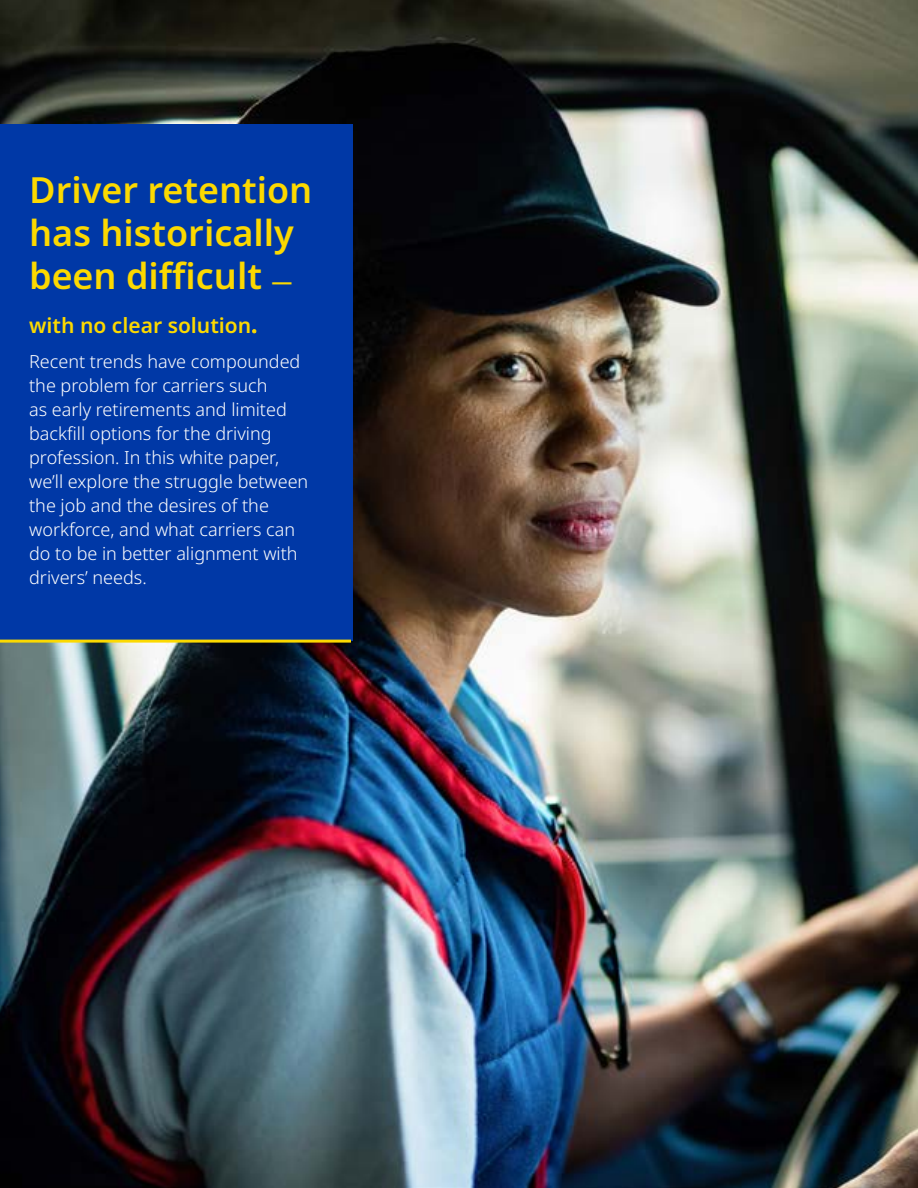
<style>
.page{position:relative;width:918px;height:1188px;background:#fff}
.page>*{position:absolute;margin:0;border:0;box-sizing:border-box;transform-origin:0 0}
.t1{font:600 36px/43.2px "Noto Sans";color:#fcd900}
.t2{font:600 21px "Noto Sans";color:#fcd900}
.t3{font:300 18px/24px "Noto Sans";color:#fff}
.s1{font-size:21px}
</style>
<div class="page">
<img style="left:0;top:0;width:918px;height:1188px">
<div style="left:0;top:124px;width:352px;height:517px;background:#0038a6"></div>
<hr style="left:0;top:640px;width:351px;height:3px;background:#fcd900">
<h1 class="t1" style="left:29px;top:169px;width:285px">Driver retention has historically been difficult <span class="s1">—</span></h1>
<p class="t2" style="left:29px;top:310px;width:230px">with no clear solution.</p>
<p class="t3" style="left:29px;top:350px;width:281px">Recent trends have compounded the problem for carriers such<br>as early retirements and limited backfill options for the driving profession. In this white paper, we’ll explore the struggle between the job and the desires of the workforce, and what carriers can do to be in better alignment with drivers’ needs.</p>
</div>
